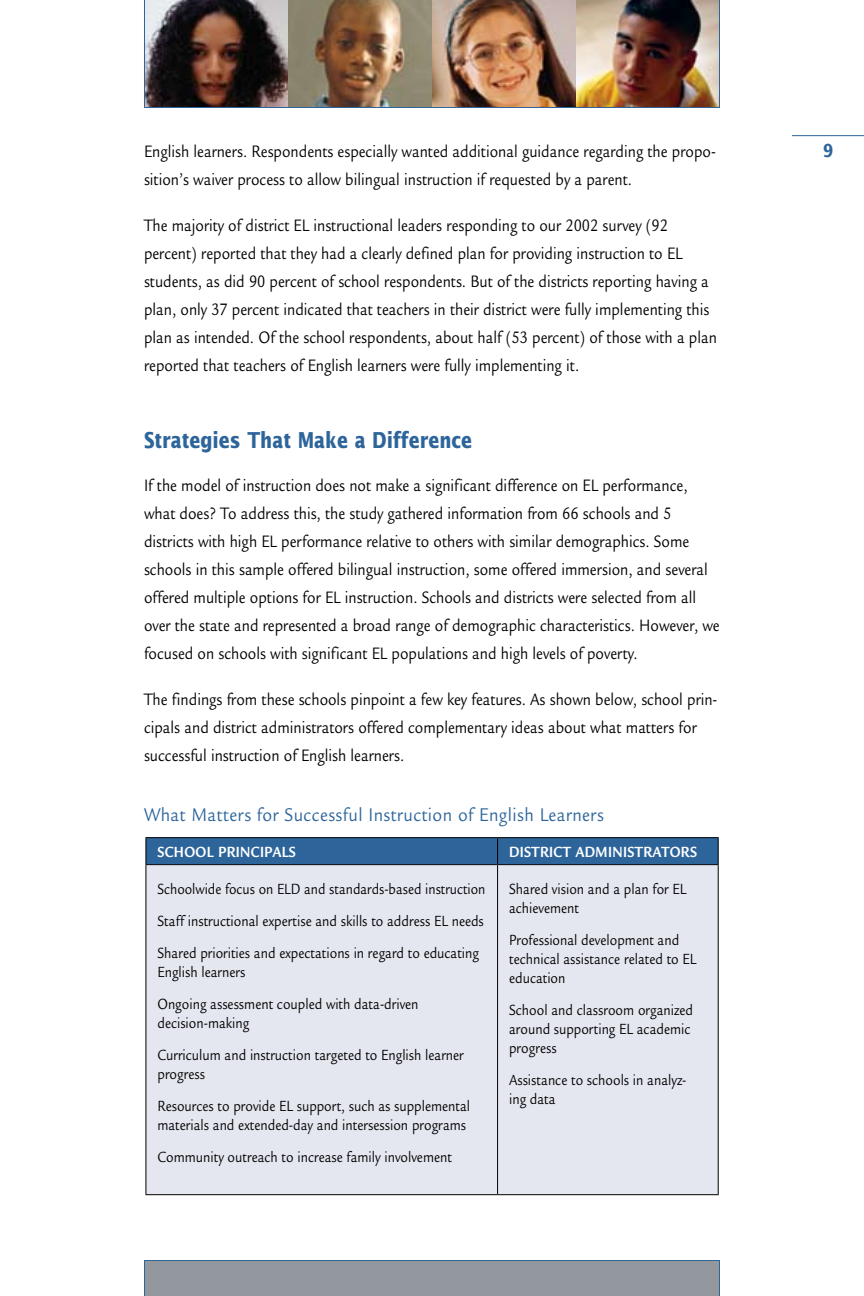
<style>
.page{position:relative;width:864px;height:1296px;background:#fff}
.page>*{position:absolute;margin:0;border:0;box-sizing:border-box;transform-origin:0 0}
.t1{font:700 22px "Lucida Sans";color:#2d659b;scale:.8 1}
.t2{font:20px "Legacy Sans";letter-spacing:.025em;color:#2d659b;scale:.88 1}
.t3{font:18px/28px "Legacy Sans";color:#000;scale:.85 1}
.t4{font:16px/19px "Legacy Sans";color:#000;scale:.85 1}
.t5{font:16px/32px "Legacy Sans";color:#000;text-align:justify;scale:.84 1}
.t6{font:700 16px "Legacy Sans";letter-spacing:.025em;color:#fff;scale:.85 1}
</style>
<div class="page">
<hr style="left:792px;top:135px;width:72px;height:1px;background:#2d659b">
<div style="left:144px;top:1260px;width:576px;height:36px;background:#92989e"></div>
<img style="left:144px;top:0;width:576px;height:108px">
<div style="left:146px;top:865px;width:572px;height:329px;background:#e5e7f0"></div>
<hr style="left:145px;top:837px;width:353px;height:1px;background:#000">
<hr style="left:498px;top:837px;width:221px;height:1px;background:#000">
<div style="left:145px;top:838px;width:574px;height:26px;background:#2d659b"></div>
<hr style="left:145px;top:864px;width:353px;height:1px;background:#000">
<hr style="left:145px;top:865px;width:1px;height:329px;background:#000">
<hr style="left:498px;top:864px;width:221px;height:1px;background:#000">
<hr style="left:497px;top:865px;width:1px;height:329px;background:#000">
<hr style="left:718px;top:865px;width:1px;height:329px;background:#000">
<hr style="left:145px;top:1194px;width:353px;height:1px;background:#000">
<hr style="left:498px;top:1194px;width:221px;height:1px;background:#000">
<p class="t3" style="left:144px;top:138px;width:674px">English learners. Respondents especially wanted additional guidance regarding the propo&shy;sition’s waiver process to allow bilingual instruction if requested by a parent.</p>
<p class="t3" style="left:144px;top:212px;width:676px">The majority of district EL instructional leaders responding to our 2002 survey (92 percent) reported that they had a clearly defined plan for providing instruction to EL students, as did 90 percent of school respondents. But of the districts reporting having a plan, only 37 percent indicated that teachers in their district were fully implementing this plan as intended. Of the school respondents, about half (53 percent) of those with a plan reported that teachers of English learners were fully implementing it.</p>
<p class="t1" style="left:144px;top:428px;width:411px">Strategies That Make a Difference</p>
<p class="t3" style="left:144px;top:471px;width:679px">If the model of instruction does not make a significant difference on EL performance, what does? To address this, the study gathered information from 66 schools and 5 districts with high EL performance relative to others with similar demographics. Some schools in this sample offered bilingual instruction, some offered immersion, and several offered multiple options for EL instruction. Schools and districts were selected from all over the state and represented a broad range of demographic characteristics. However, we focused on schools with significant EL populations and high levels of poverty.</p>
<p class="t3" style="left:144px;top:685px;width:676px">The findings from these schools pinpoint a few key features. As shown below, school prin&shy;cipals and district administrators offered complementary ideas about what matters for successful instruction of English learners.</p>
<p class="t2" style="left:144px;top:803px;width:524px">What Matters for Successful Instruction of English Learners</p>
<p class="t6" style="left:157px;top:843px;width:164px">SCHOOL PRINCIPALS</p>
<p class="t6" style="left:509px;top:843px;width:223px">DISTRICT ADMINISTRATORS</p>
<p class="t5" style="left:157px;top:873px;width:392px">Schoolwide focus on ELD and standards-based instruction Staff instructional expertise and skills to address EL needs Shared priorities and expectations in regard to educating</p>
<p class="t4" style="left:157px;top:956px;width:309px;line-height:32px">English learners<br>Ongoing assessment coupled with data-driven</p>
<p class="t4" style="left:157px;top:1007px;width:362px;line-height:32px">decision-making<br>Curriculum and instruction targeted to English learner</p>
<p class="t4" style="left:157px;top:1058px;width:369px;line-height:32px">progress<br>Resources to provide EL support, such as supplemental</p>
<p class="t4" style="left:157px;top:1109px;width:365px;line-height:32px">materials and extended-day and intersession programs<br>Community outreach to increase family involvement</p>
<p class="t4" style="left:509px;top:880px;width:210px">Shared vision and a plan for EL achievement</p>
<p class="t4" style="left:509px;top:931px;width:222px">Professional development and technical assistance related to EL education</p>
<p class="t4" style="left:509px;top:1001px;width:218px">School and classroom organized around supporting EL academic progress</p>
<p class="t4" style="left:509px;top:1071px;width:210px">Assistance to schools in analyz&shy;ing data</p>
</div>
